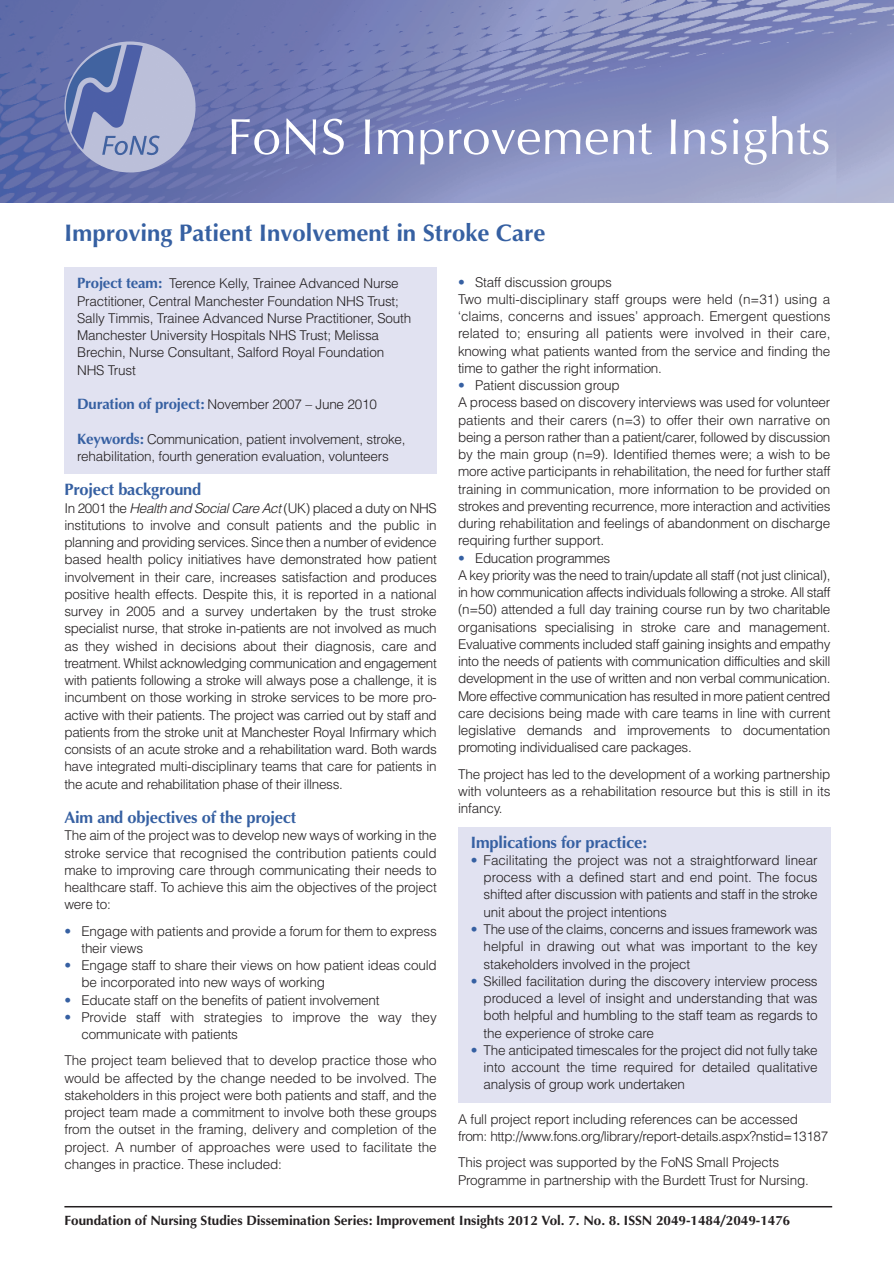
<style>
.page{position:relative;width:894px;height:1261px;background:#fff}
.page>*{position:absolute;margin:0;border:0;box-sizing:border-box;transform-origin:0 0}
.t1{font:51px "Optima";color:#fff}
.t2{font:700 24px "Optima";color:#3660a2}
.t3{font:700 16.5px "Optima";letter-spacing:-.015em;color:#3660a2}
.t4{font:300 13.5px/17.2px "Helvetica";letter-spacing:-.015em;color:#231f20}
.t5{font:700 13.5px "Optima";color:#231f20}
.s1{font-family:"Optima";font-weight:700;font-size:15px;color:#3660a2}
.s2{font-style:italic}
.s3{color:#3660a2}
</style>
<div class="page">
<div style="left:458px;top:827px;width:372px;height:276px;background:#e1e2f1"></div>
<div style="left:64px;top:267px;width:372px;height:206px;background:#e1e2f1"></div>
<hr style="left:64px;top:1206px;width:767px;height:1px;background:#231f20">
<img style="left:0;top:0;width:893px;height:202px">
<img style="left:64px;top:41px;width:131px;height:131px;border-radius:50%">
<h1 class="t1" style="left:227px;top:116px;width:604px">FoNS Improvement Insights</h1>
<h2 class="t2" style="left:64px;top:223px;width:482px">Improving Patient Involvement in Stroke Care</h2>
<p class="t4" style="left:77px;top:276px;width:335px"><span class="s1">Project team:</span> Terence Kelly, Trainee Advanced Nurse Practitioner, Central Manchester Foundation NHS Trust; Sally Timmis, Trainee Advanced Nurse Practitioner, South Manchester University Hospitals NHS Trust; Melissa Brechin, Nurse Consultant, Salford Royal Foundation NHS Trust</p>
<p class="t4" style="left:77px;top:397px;width:301px"><span class="s1">Duration of project:</span> November 2007 – June 2010</p>
<p class="t4" style="left:77px;top:431px;width:330px"><span class="s1">Keywords:</span> Communication, patient involvement, stroke, rehabilitation, fourth generation evaluation, volunteers</p>
<p class="t3" style="left:64px;top:483px;width:138px">Project background</p>
<p class="t4" style="left:64px;top:500px;width:374px;text-align:justify">In 2001 the <span class="s2">Health and Social Care Act</span> (UK) placed a duty on NHS institutions to involve and consult patients and the public in planning and providing services. Since then a number of evidence based health policy initiatives have demonstrated how patient involvement in their care, increases satisfaction and produces positive health effects. Despite this, it is reported in a national survey in 2005 and a survey undertaken by the trust stroke specialist nurse, that stroke in-patients are not involved as much as they wished in decisions about their diagnosis, care and treatment. Whilst acknowledging communication and engagement with patients following a stroke will always pose a challenge, it is incumbent on those working in stroke services to be more pro&shy;active with their patients. The project was carried out by staff and patients from the stroke unit at Manchester Royal Infirmary which consists of an acute stroke and a rehabilitation ward. Both wards have integrated multi-disciplinary teams that care for patients in the acute and rehabilitation phase of their illness.</p>
<p class="t3" style="left:64px;top:811px;width:233px">Aim and objectives of the project</p>
<p class="t4" style="left:64px;top:828px;width:374px;text-align:justify">The aim of the project was to develop new ways of working in the stroke service that recognised the contribution patients could make to improving care through communicating their needs to healthcare staff. To achieve this aim the objectives of the project were to:</p>
<p class="t4" style="left:81px;top:923px;width:357px;text-indent:-17px"><span class="s3">•</span> Engage with patients and provide a forum for them to express their views</p>
<p class="t4" style="left:81px;top:958px;width:357px;text-indent:-17px"><span class="s3">•</span> Engage staff to share their views on how patient ideas could be incorporated into new ways of working</p>
<p class="t4" style="left:64px;top:992px;width:316px"><span class="s3">•</span> Educate staff on the benefits of patient involvement</p>
<p class="t4" style="left:81px;top:1010px;width:357px;text-indent:-17px"><span class="s3">•</span> Provide staff with strategies to improve the way they communicate with patients</p>
<p class="t4" style="left:64px;top:1053px;width:374px;text-align:justify">The project team believed that to develop practice those who would be affected by the change needed to be involved. The stakeholders in this project were both patients and staff, and the project team made a commitment to involve both these groups from the outset in the framing, delivery and completion of the project. A number of approaches were used to facilitate the changes in practice. These included:</p>
<p class="t4" style="left:458px;top:274px;width:374px"><span class="s3">•</span> Staff discussion groups<br>Two multi-disciplinary staff groups were held (n=31) using a ‘claims, concerns and issues’ approach. Emergent questions related to; ensuring all patients were involved in their care, knowing what patients wanted from the service and finding the time to gather the right information.</p>
<p class="t4" style="left:458px;top:378px;width:374px"><span class="s3">•</span> Patient discussion group<br>A process based on discovery interviews was used for volunteer patients and their carers (n=3) to offer their own narrative on being a person rather than a patient/carer, followed by discussion by the main group (n=9). Identified themes were; a wish to be more active participants in rehabilitation, the need for further staff training in communication, more information to be provided on strokes and preventing recurrence, more interaction and activities during rehabilitation and feelings of abandonment on discharge requiring further support.</p>
<p class="t4" style="left:458px;top:550px;width:374px"><span class="s3">•</span> Education programmes<br>A key priority was the need to train/update all staff (not just clinical), in how communication affects individuals following a stroke. All staff (n=50) attended a full day training course run by two charitable organisations specialising in stroke care and management.<br>Evaluative comments included staff gaining insights and empathy into the needs of patients with communication difficulties and skill development in the use of written and non verbal communication.<br>More effective communication has resulted in more patient centred care decisions being made with care teams in line with current legislative demands and improvements to documentation promoting individualised care packages.</p>
<p class="t4" style="left:458px;top:766px;width:374px;text-align:justify">The project has led to the development of a working partnership with volunteers as a rehabilitation resource but this is still in its infancy.</p>
<p class="t3" style="left:470px;top:835px;width:177px">Implications for practice:</p>
<p class="t4" style="left:483px;top:853px;width:335px;text-align:justify;text-indent:-13px"><span class="s3">•</span> Facilitating the project was not a straightforward linear process with a defined start and end point. The focus shifted after discussion with patients and staff in the stroke unit about the project intentions</p>
<p class="t4" style="left:483px;top:922px;width:335px;text-align:justify;text-indent:-13px"><span class="s3">•</span> The use of the claims, concerns and issues framework was helpful in drawing out what was important to the key stakeholders involved in the project</p>
<p class="t4" style="left:483px;top:973px;width:335px;text-align:justify;text-indent:-13px"><span class="s3">•</span> Skilled facilitation during the discovery interview process produced a level of insight and understanding that was both helpful and humbling to the staff team as regards to the experience of stroke care</p>
<p class="t4" style="left:483px;top:1042px;width:335px;text-align:justify;text-indent:-13px"><span class="s3">•</span> The anticipated timescales for the project did not fully take into account the time required for detailed qualitative analysis of group work undertaken</p>
<p class="t4" style="left:458px;top:1111px;width:371px">A full project report including references can be accessed from: http://www.fons.org/library/report-details.aspx?nstid=13187</p>
<p class="t4" style="left:458px;top:1155px;width:352px">This project was supported by the FoNS Small Projects<br>Programme in partnership with the Burdett Trust for Nursing.</p>
<p class="t5" style="left:64px;top:1214px;width:727px">Foundation of Nursing Studies Dissemination Series: Improvement Insights 2012 Vol. 7. No. 8. ISSN 2049-1484/2049-1476</p>
</div>
